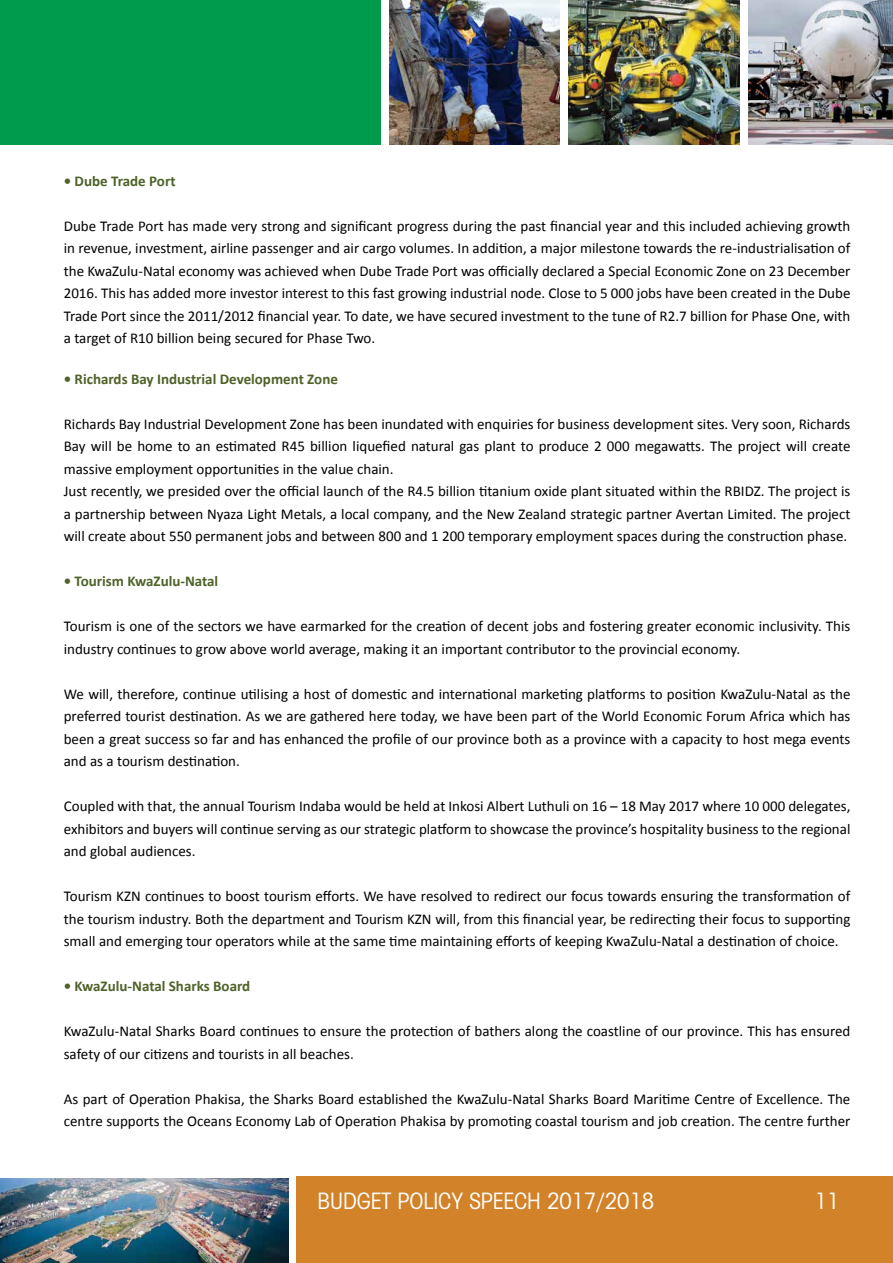
<style>
.page{position:relative;width:893px;height:1263px;background:#fff}
.page>*{position:absolute;margin:0;border:0;box-sizing:border-box;transform-origin:0 0}
.t1{font:condensed 24.6px "Avant Gard EF";color:#fff}
.t2{font:15px/22.5px "Calibri";color:#000;text-align:justify}
.t3{font:700 15px "Calibri";color:#4f6228}
</style>
<div class="page">
<div style="left:0;top:0;width:381px;height:145px;background:#009c4b"></div>
<div style="left:296px;top:1176px;width:597px;height:87px;background:#d28228"></div>
<img style="left:748px;top:0;width:145px;height:145px">
<img style="left:569px;top:0;width:170px;height:145px">
<img style="left:389px;top:0;width:171px;height:145px">
<img style="left:0;top:1178px;width:288px;height:85px">
<p class="t3" style="left:64px;top:171px;width:113px">• Dube Trade Port</p>
<p class="t2" style="left:64px;top:214px;width:788px">Dube Trade Port has made very strong and significant progress during the past financial year and this included achieving growth in revenue, investment, airline passenger and air cargo volumes. In addition, a major milestone towards the re-industrialisation of the KwaZulu-Natal economy was achieved when Dube Trade Port was officially declared a Special Economic Zone on 23 December 2016. This has added more investor interest to this fast growing industrial node. Close to 5 000 jobs have been created in the Dube Trade Port since the 2011/2012 financial year. To date, we have secured investment to the tune of R2.7 billion for Phase One, with a target of R10 billion being secured for Phase Two.</p>
<p class="t3" style="left:64px;top:369px;width:276px">• Richards Bay Industrial Development Zone</p>
<p class="t2" style="left:64px;top:412px;width:788px;text-align:left">Richards Bay Industrial Development Zone has been inundated with enquiries for business development sites. Very soon, Richards Bay will be home to an estimated R45 billion liquefied natural gas plant to produce 2 000 megawatts. The project will create massive employment opportunities in the value chain.<br>Just recently, we presided over the official launch of the R4.5 billion titanium oxide plant situated within the RBIDZ. The project is a partnership between Nyaza Light Metals, a local company, and the New Zealand strategic partner Avertan Limited. The project will create about 550 permanent jobs and between 800 and 1 200 temporary employment spaces during the construction phase.</p>
<p class="t3" style="left:64px;top:572px;width:156px">• Tourism KwaZulu-Natal</p>
<p class="t2" style="left:64px;top:615px;width:788px">Tourism is one of the sectors we have earmarked for the creation of decent jobs and fostering greater economic inclusivity. This industry continues to grow above world average, making it an important contributor to the provincial economy.</p>
<p class="t2" style="left:64px;top:682px;width:788px">We will, therefore, continue utilising a host of domestic and international marketing platforms to position KwaZulu-Natal as the preferred tourist destination. As we are gathered here today, we have been part of the World Economic Forum Africa which has been a great success so far and has enhanced the profile of our province both as a province with a capacity to host mega events and as a tourism destination.</p>
<p class="t2" style="left:64px;top:795px;width:788px">Coupled with that, the annual Tourism Indaba would be held at Inkosi Albert Luthuli on 16 – 18 May 2017 where 10 000 delegates, exhibitors and buyers will continue serving as our strategic platform to showcase the province’s hospitality business to the regional and global audiences.</p>
<p class="t2" style="left:64px;top:885px;width:788px">Tourism KZN continues to boost tourism efforts. We have resolved to redirect our focus towards ensuring the transformation of the tourism industry. Both the department and Tourism KZN will, from this financial year, be redirecting their focus to supporting small and emerging tour operators while at the same time maintaining efforts of keeping KwaZulu-Natal a destination of choice.</p>
<p class="t3" style="left:64px;top:977px;width:188px">• KwaZulu-Natal Sharks Board</p>
<p class="t2" style="left:64px;top:1020px;width:788px">KwaZulu-Natal Sharks Board continues to ensure the protection of bathers along the coastline of our province. This has ensured safety of our citizens and tourists in all beaches.</p>
<p class="t2" style="left:64px;top:1087px;width:788px">As part of Operation Phakisa, the Sharks Board established the KwaZulu-Natal Sharks Board Maritime Centre of Excellence. The centre supports the Oceans Economy Lab of Operation Phakisa by promoting coastal tourism and job creation. The centre further</p>
<h1 class="t1" style="left:318px;top:1187px;width:338px">BUDGET POLICY SPEECH 2017/2018</h1>
<h1 class="t1" style="left:814px;top:1187px;width:26px">11</h1>
</div>
